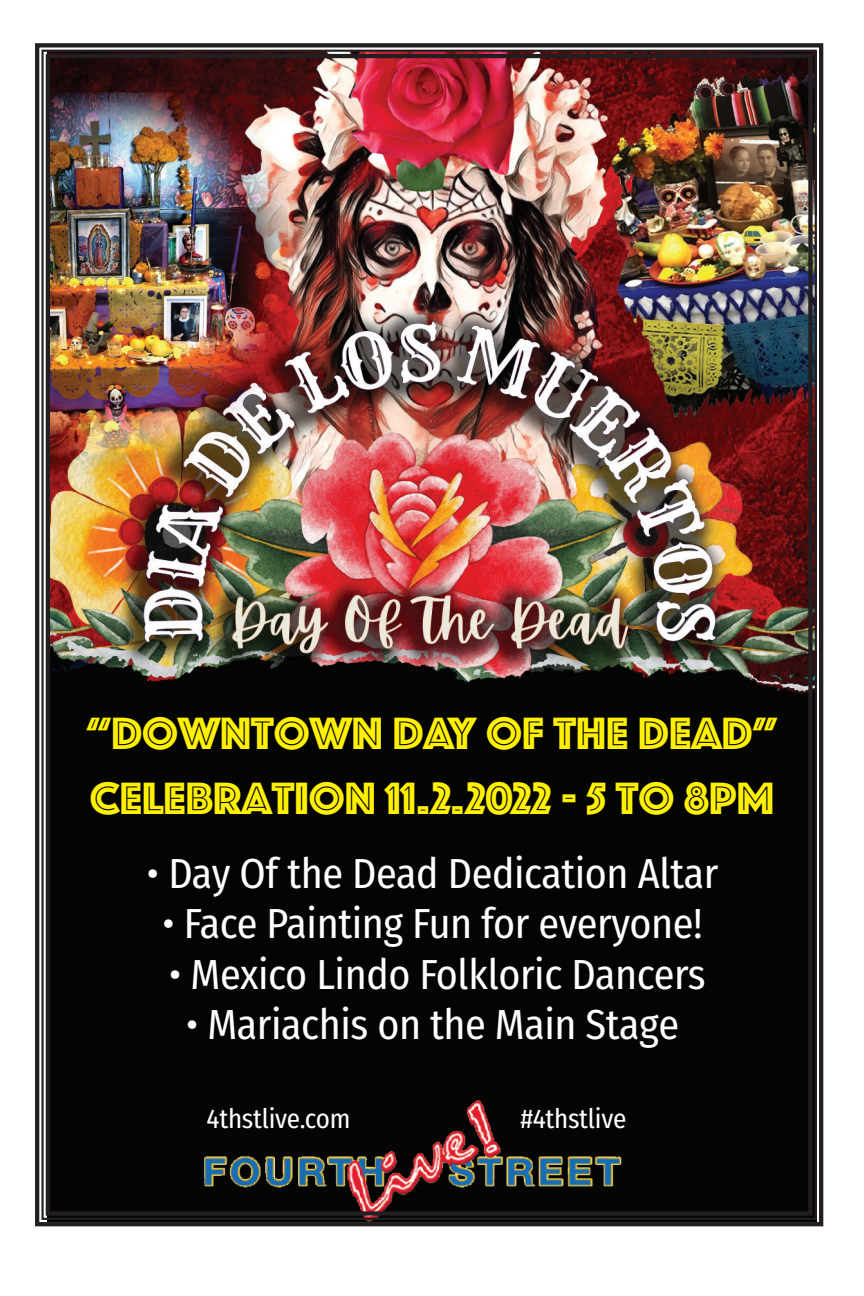
<style>
.page{position:relative;width:864px;height:1296px;background:#fff}
.page>*{position:absolute;margin:0;border:0;box-sizing:border-box;transform-origin:0 0}
.t1{font:47.1px/64.8px "Phosphate Inline";color:#fff101}
.t2{font:42px "Fira Sans Condensed";letter-spacing:-.01em;color:#fff}
.t3{font:27px "Fira Sans Condensed";letter-spacing:-.01em;color:#fff}
</style>
<div class="page">
<img style="left:35px;top:43px;width:789px;height:1184px">
<div style="left:46px;top:54px;width:767px;height:1162px;border:4px solid #231f20"></div>
<p class="t1" style="left:87px;top:698px;width:692px">“DOWNTOWN DAY OF THE DEAD”<br>CELEBRATION 11.2.2022 - 5 TO 8PM</p>
<p class="t2" style="left:147px;top:842px;width:573px">• Day Of the Dead Dedication Altar</p>
<p class="t2" style="left:162px;top:892px;width:542px">• Face Painting Fun for everyone!</p>
<p class="t2" style="left:169px;top:942px;width:538px">• Mexico Lindo Folkloric Dancers</p>
<p class="t2" style="left:186px;top:993px;width:495px">• Mariachis on the Main Stage</p>
<p class="t3" style="left:207px;top:1099px;width:145px">4thstlive.com</p>
<p class="t3" style="left:520px;top:1099px;width:108px">#4thstlive</p>
</div>
